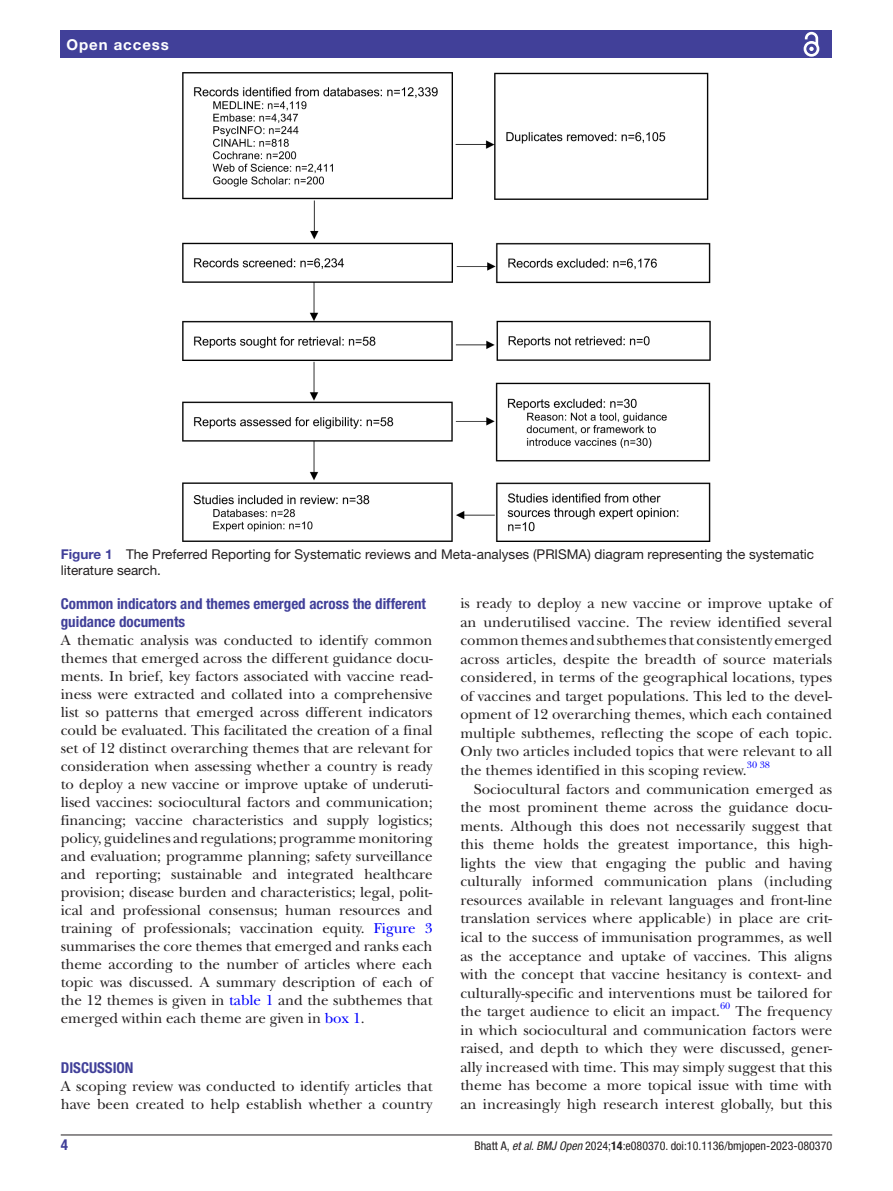
<style>
.page{position:relative;width:893px;height:1191px;background:#fff}
.page>*{position:absolute;margin:0;border:0;box-sizing:border-box;transform-origin:0 0}
.t1{font:15px/18.6px "New Baskerville";color:#231f20;text-align:justify}
.t2{font:700 condensed 15px/18px "Helvetica Neue LT Std";color:#414099}
.t3{font:700 15px "Helvetica Neue LT Std";letter-spacing:.065em;color:#fff}
.t4{font:13.5px/16.2px "Helvetica Neue LT Std";color:#231f20}
.t5{font:condensed 12px "Helvetica Neue LT Std";color:#231f20}
.t6{font:9.9px "New Baskerville";color:#00f}
.s1{font-weight:700;color:#414099}
.s2{color:#00f}
.s3{font-style:italic}
.s4{font-weight:700}
</style>
<div class="page">
<hr style="left:61px;top:1134px;width:771px;height:1px;background:#231f20">
<div style="left:61px;top:31px;width:771px;height:27px;background:#414099"></div>
<svg style="left:803px;top:31px;width:17px;height:26px"></svg>
<img style="left:182px;top:73px;width:529px;height:468px">
<p class="t3" style="left:66px;top:35px;width:104px">Open access</p>
<p class="t4" style="left:61px;top:546px;width:755px"><span class="s1">Figure 1</span> The Preferred Reporting for Systematic reviews and Meta-analyses (PRISMA) diagram representing the systematic literature search.</p>
<p class="t2" style="left:61px;top:594px;width:367px">Common indicators and themes emerged across the different guidance documents</p>
<p class="t1" style="left:61px;top:631px;width:373px;line-height:18px">A thematic analysis was conducted to identify common themes that emerged across the different guidance docu&shy;ments. In brief, key factors associated with vaccine read&shy;iness were extracted and collated into a comprehensive list so patterns that emerged across different indicators could be evaluated. This facilitated the creation of a final set of 12 distinct overarching themes that are relevant for consideration when assessing whether a country is ready to deploy a new vaccine or improve uptake of underuti&shy;lised vaccines: sociocultural factors and communication; financing; vaccine characteristics and supply logistics; policy, guidelines and regulations; programme monitoring and evaluation; programme planning; safety surveillance and reporting; sustainable and integrated healthcare provision; disease burden and characteristics; legal, polit&shy;ical and professional consensus; human resources and training of professionals; vaccination equity. <span class="s2">Figure 3 </span>summarises the core themes that emerged and ranks each theme according to the number of articles where each topic was discussed. A summary description of each of the 12 themes is given in <span class="s2">table 1</span> and the subthemes that emerged within each theme are given in <span class="s2">box 1</span>.</p>
<p class="t2" style="left:61px;top:1058px;width:74px">DISCUSSION</p>
<p class="t1" style="left:61px;top:1077px;width:373px;line-height:18px">A scoping review was conducted to identify articles that have been created to help establish whether a country</p>
<p class="t1" style="left:460px;top:594px;width:373px">is ready to deploy a new vaccine or improve uptake of an underutilised vaccine. The review identified several common themes and subthemes that consistently emerged across articles, despite the breadth of source materials considered, in terms of the geographical locations, types of vaccines and target populations. This led to the devel&shy;opment of 12 overarching themes, which each contained multiple subthemes, reflecting the scope of each topic.<br>Only two articles included topics that were relevant to all the themes identified in this scoping review.</p>
<p class="t6" style="left:747px;top:759px;width:25px">30 38</p>
<p class="t1" style="left:460px;top:779px;width:373px;text-indent:14px">Sociocultural factors and communication emerged as the most prominent theme across the guidance docu&shy;ments. Although this does not necessarily suggest that this theme holds the greatest importance, this high&shy;lights the view that engaging the public and having culturally informed communication plans (including resources available in relevant languages and front-line translation services where applicable) in place are crit&shy;ical to the success of immunisation programmes, as well as the acceptance and uptake of vaccines. This aligns with the concept that vaccine hesitancy is context- and culturally-specific and interventions must be tailored for the target audience to elicit an impact.<sup>60</sup> The frequency in which sociocultural and communication factors were raised, and depth to which they were discussed, gener&shy;ally increased with time. This may simply suggest that this theme has become a more topical issue with time with an increasingly high research interest globally, but this</p>
<p class="t2" style="left:61px;top:1135px;width:9px">4</p>
<p class="t5" style="left:474px;top:1138px;width:359px">Bhatt A, <span class="s3">et al</span>. <span class="s3">BMJ Open</span> 2024;<span class="s4">14</span>:e080370. doi:10.1136/bmjopen-2023-080370</p>
</div>
